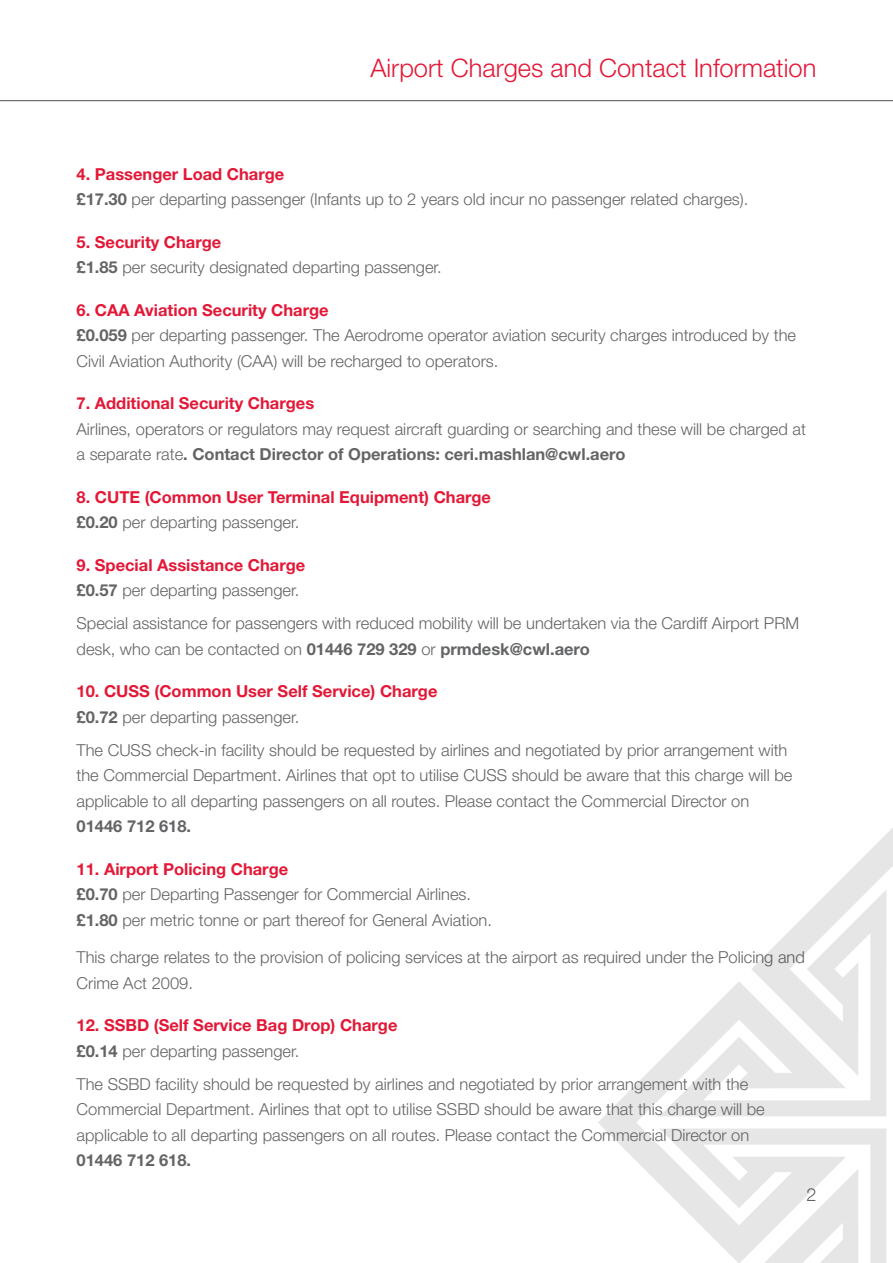
<style>
.page{position:relative;width:893px;height:1263px;background:#fff}
.page>*{position:absolute;margin:0;border:0;box-sizing:border-box;transform-origin:0 0}
.t1{font:300 25.5px "Helvetica Neue LT";color:#e31837}
.t2{font:300 18px "Helvetica Neue LT";color:#5d6162}
.t3{font:300 16.5px/25.5px "Helvetica Neue LT";color:#636466}
.t4{font:700 16.5px/25.5px "Helvetica Neue LT";color:#e31837}
.t5{font:700 16.5px "Helvetica Neue LT";color:#636466}
.s1{font-weight:700;color:#e31837}
.s2{font-weight:700}
.s3{color:#636466}
.s4{font-weight:300;color:#636466}
</style>
<div class="page">
<hr style="left:0;top:100px;width:893px;height:1px;background:#636466">
<svg style="left:598px;top:828px;width:295px;height:435px"></svg>
<h1 class="t1" style="left:370px;top:52px;width:447px">Airport Charges and Contact Information</h1>
<p class="t3" style="left:77px;top:161px;width:673px"><span class="s1">4. Passenger Load Charge<br></span><span class="s2">£17.30</span> per departing passenger (Infants up to 2 years old incur no passenger related charges).</p>
<p class="t3" style="left:77px;top:229px;width:367px"><span class="s1">5. Security Charge<br></span><span class="s2">£1.85</span> per security designated departing passenger.</p>
<p class="t3" style="left:77px;top:297px;width:721px"><span class="s1">6. CAA Aviation Security Charge<br></span><span class="s2">£0.059</span> per departing passenger. The Aerodrome operator aviation security charges introduced by the<br>Civil Aviation Authority (CAA) will be recharged to operators.</p>
<p class="t4" style="left:77px;top:390px;width:239px">7. Additional Security Charges</p>
<p class="t3" style="left:77px;top:416px;width:731px">Airlines, operators or regulators may request aircraft guarding or searching and these will be charged at a separate rate<span class="s2">. Contact Director of Operations: ceri.mashlan@cwl.aero</span></p>
<p class="t4" style="left:77px;top:484px;width:416px">8. CUTE (Common User Terminal Equipment) Charge <span class="s3">£0.20</span> <span class="s4">per departing passenger.</span></p>
<p class="t4" style="left:77px;top:552px;width:230px">9. Special Assistance Charge <span class="s3">£0.57</span> <span class="s4">per departing passenger.</span></p>
<p class="t3" style="left:77px;top:610px;width:724px">Special assistance for passengers with reduced mobility will be undertaken via the Cardiff Airport PRM desk, who can be contacted on <span class="s2">01446 729 329</span> or <span class="s2">prmdesk@cwl.aero</span></p>
<p class="t4" style="left:77px;top:678px;width:362px">10. CUSS (Common User Self Service) Charge <span class="s3">£0.72</span> <span class="s4">per departing passenger.</span></p>
<p class="t3" style="left:77px;top:737px;width:717px">The CUSS check-in facility should be requested by airlines and negotiated by prior arrangement with the Commercial Department. Airlines that opt to utilise CUSS should be aware that this charge will be applicable to all departing passengers on all routes. Please contact the Commercial Director on</p>
<p class="t5" style="left:77px;top:816px;width:116px">01446 712 618.</p>
<p class="t3" style="left:77px;top:856px;width:417px"><span class="s1">11. Airport Policing Charge<br></span><span class="s2">£0.70</span> per Departing Passenger for Commercial Airlines. <span class="s2">£1.80</span> per metric tonne or part thereof for General Aviation.</p>
<p class="t3" style="left:77px;top:944px;width:730px">This charge relates to the provision of policing services at the airport as required under the Policing and<br>Crime Act 2009.</p>
<p class="t4" style="left:77px;top:1012px;width:322px">12. SSBD (Self Service Bag Drop) Charge <span class="s3">£0.14</span> <span class="s4">per departing passenger.</span></p>
<p class="t3" style="left:77px;top:1071px;width:690px">The SSBD facility should be requested by airlines and negotiated by prior arrangement with the<br>Commercial Department. Airlines that opt to utilise SSBD should be aware that this charge will be applicable to all departing passengers on all routes. Please contact the Commercial Director on</p>
<p class="t5" style="left:77px;top:1150px;width:116px">01446 712 618.</p>
<p class="t2" style="left:806px;top:1183px;width:12px">2</p>
</div>
